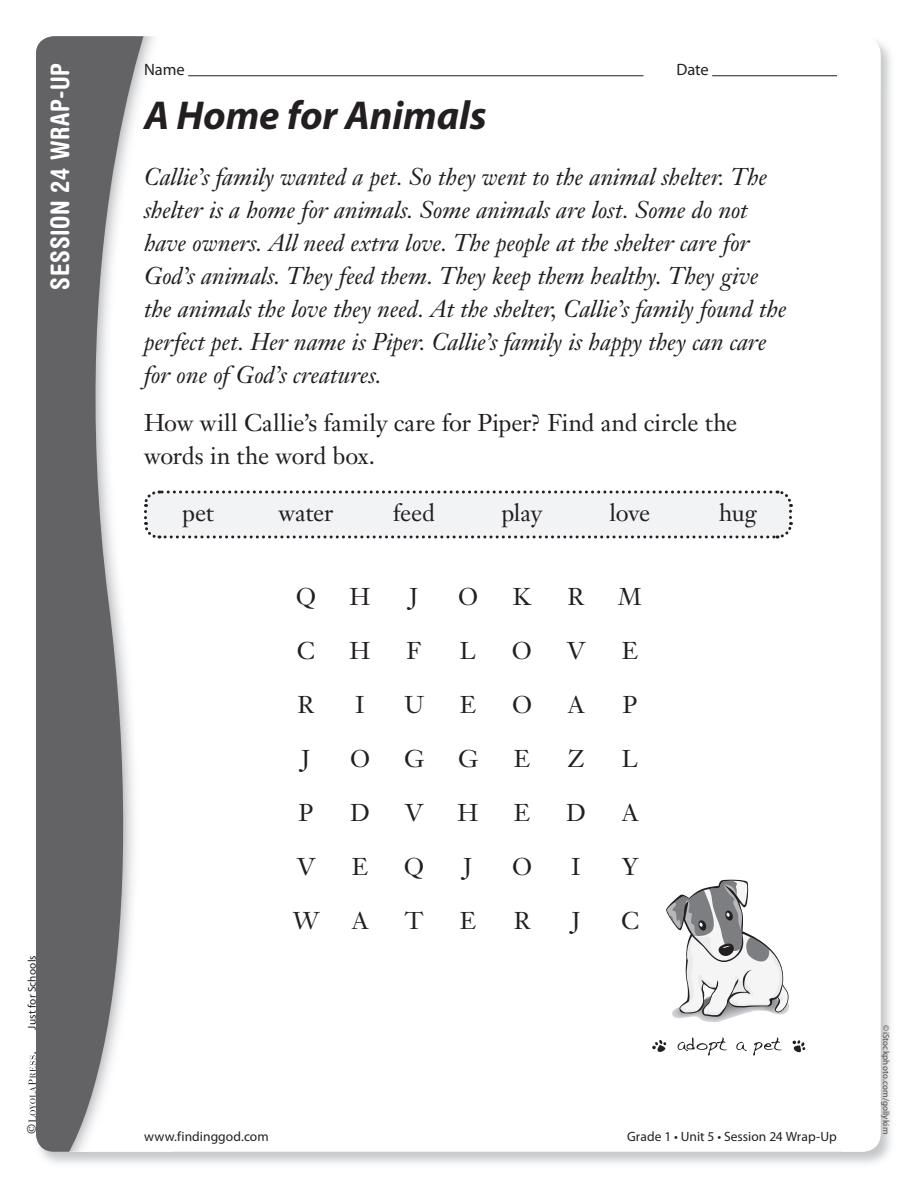
<style>
.page{position:relative;width:918px;height:1188px;background:#fff}
.page>*{position:absolute;margin:0;border:0;box-sizing:border-box;transform-origin:0 0}
.t1{font:italic 700 40.5px "Myriad Pro";letter-spacing:-.005em;color:#231f20}
.t2{font:700 condensed 25.5px "Helvetica Rounded LT Std";letter-spacing:.025em;color:#fff}
.t3{font:italic 24px/33px "FL Janson Text LT Std";letter-spacing:-.005em;color:#231f20}
.t4{font:24px/33px "Janson Text LT Std";letter-spacing:-.01em;color:#231f20}
.t5{font:16.5px "Myriad Pro";letter-spacing:-.005em;color:#231f20}
.t6{font:13.5px "Myriad Pro";letter-spacing:.005em;color:#231f20}
.t7{font:12px "Janson Text LT Std";color:#231f20}
.t8{font:11.25px "Myriad Pro";letter-spacing:.015em;color:#231f20}
.t9{font:9px "Myriad Pro";letter-spacing:.015em;color:#4b4c4d}
</style>
<div class="page">
<svg style="left:36px;top:36px;width:118px;height:1116px;fill:#636366"></svg>
<svg style="left:142px;top:489px;width:651px;height:51px"></svg>
<svg style="left:677px;top:1037px;width:50px;height:19px"></svg>
<svg style="left:736px;top:1042px;width:11px;height:9px"></svg>
<svg style="left:753px;top:1037px;width:29px;height:19px"></svg>
<svg style="left:792px;top:1040px;width:13px;height:13px"></svg>
<svg style="left:652px;top:1040px;width:14px;height:12px"></svg>
<svg style="left:666px;top:880px;width:123px;height:142px"></svg>
<svg style="left:28px;top:1052px;width:8px;height:70px"></svg>
<hr style="left:188px;top:75px;width:456px;height:1px;background:#231f20">
<hr style="left:712px;top:75px;width:125px;height:1px;background:#231f20">
<p class="t2" style="left:44px;top:290px;width:228px;rotate:-90deg">SESSION 24 WRAP-UP</p>
<p class="t8" style="left:25px;top:1029px;width:76px;rotate:-90deg">Just for Schools</p>
<p class="t7" style="left:24px;top:1134px;width:12px;rotate:-90deg">©</p>
<p class="t5" style="left:144px;top:60px;width:42px">Name</p>
<p class="t5" style="left:677px;top:60px;width:34px">Date</p>
<h1 class="t1" style="left:144px;top:89px;width:344px">A Home for Animals</h1>
<p class="t3" style="left:144px;top:160px;width:644px">Callie’s family wanted a pet. So they went to the animal shelter. The shelter is a home for animals. Some animals are lost. Some do not have owners. All need extra love. The people at the shelter care for God’s animals. They feed them. They keep them healthy. They give the animals the love they need. At the shelter, Callie’s family found the perfect pet. Her name is Piper. Callie’s family is happy they can care for one of God’s creatures.</p>
<p class="t4" style="left:144px;top:406px;width:595px">How will Callie’s family care for Piper? Find and circle the words in the word box.</p>
<p class="t4" style="left:182px;top:496px;width:33px">pet</p>
<p class="t4" style="left:279px;top:496px;width:56px">water</p>
<p class="t4" style="left:393px;top:496px;width:44px">feed</p>
<p class="t4" style="left:501px;top:496px;width:43px">play</p>
<p class="t4" style="left:610px;top:496px;width:42px">love</p>
<p class="t4" style="left:719px;top:496px;width:39px">hug</p>
<p class="t4" style="left:296px;top:580px;width:22px">Q</p>
<p class="t4" style="left:350px;top:580px;width:22px">H</p>
<p class="t4" style="left:410px;top:580px;width:13px">J</p>
<p class="t4" style="left:458px;top:580px;width:21px">O</p>
<p class="t4" style="left:513px;top:580px;width:20px">K</p>
<p class="t4" style="left:568px;top:580px;width:19px">R</p>
<p class="t4" style="left:618px;top:580px;width:25px">M</p>
<p class="t4" style="left:297px;top:634px;width:20px">C</p>
<p class="t4" style="left:350px;top:634px;width:22px">H</p>
<p class="t4" style="left:407px;top:634px;width:16px">F</p>
<p class="t4" style="left:460px;top:634px;width:18px">L</p>
<p class="t4" style="left:512px;top:634px;width:21px">O</p>
<p class="t4" style="left:567px;top:634px;width:21px">V</p>
<p class="t4" style="left:622px;top:634px;width:18px">E</p>
<p class="t4" style="left:298px;top:688px;width:19px">R</p>
<p class="t4" style="left:356px;top:688px;width:10px">I</p>
<p class="t4" style="left:404px;top:688px;width:22px">U</p>
<p class="t4" style="left:460px;top:688px;width:18px">E</p>
<p class="t4" style="left:512px;top:688px;width:21px">O</p>
<p class="t4" style="left:568px;top:688px;width:18px">A</p>
<p class="t4" style="left:622px;top:688px;width:17px">P</p>
<p class="t4" style="left:302px;top:742px;width:13px">J</p>
<p class="t4" style="left:350px;top:742px;width:21px">O</p>
<p class="t4" style="left:404px;top:742px;width:21px">G</p>
<p class="t4" style="left:458px;top:742px;width:21px">G</p>
<p class="t4" style="left:514px;top:742px;width:18px">E</p>
<p class="t4" style="left:568px;top:742px;width:18px">Z</p>
<p class="t4" style="left:622px;top:742px;width:18px">L</p>
<p class="t4" style="left:298px;top:796px;width:17px">P</p>
<p class="t4" style="left:350px;top:796px;width:21px">D</p>
<p class="t4" style="left:405px;top:796px;width:21px">V</p>
<p class="t4" style="left:458px;top:796px;width:22px">H</p>
<p class="t4" style="left:514px;top:796px;width:18px">E</p>
<p class="t4" style="left:566px;top:796px;width:21px">D</p>
<p class="t4" style="left:622px;top:796px;width:18px">A</p>
<p class="t4" style="left:297px;top:850px;width:21px">V</p>
<p class="t4" style="left:352px;top:850px;width:18px">E</p>
<p class="t4" style="left:404px;top:850px;width:22px">Q</p>
<p class="t4" style="left:464px;top:850px;width:13px">J</p>
<p class="t4" style="left:512px;top:850px;width:21px">O</p>
<p class="t4" style="left:572px;top:850px;width:10px">I</p>
<p class="t4" style="left:622px;top:850px;width:18px">Y</p>
<p class="t4" style="left:293px;top:904px;width:28px">W</p>
<p class="t4" style="left:352px;top:904px;width:18px">A</p>
<p class="t4" style="left:405px;top:904px;width:20px">T</p>
<p class="t4" style="left:460px;top:904px;width:18px">E</p>
<p class="t4" style="left:514px;top:904px;width:19px">R</p>
<p class="t4" style="left:572px;top:904px;width:13px">J</p>
<p class="t4" style="left:621px;top:904px;width:20px">C</p>
<p class="t6" style="left:144px;top:1128px;width:126px">www.findinggod.com</p>
<p class="t6" style="left:627px;top:1128px;width:211px">Grade 1 • Unit 5 • Session 24 Wrap-Up</p>
<p class="t9" style="left:892px;top:1025px;width:110px;rotate:90deg">©iStockphoto.com/gollykim</p>
</div>
